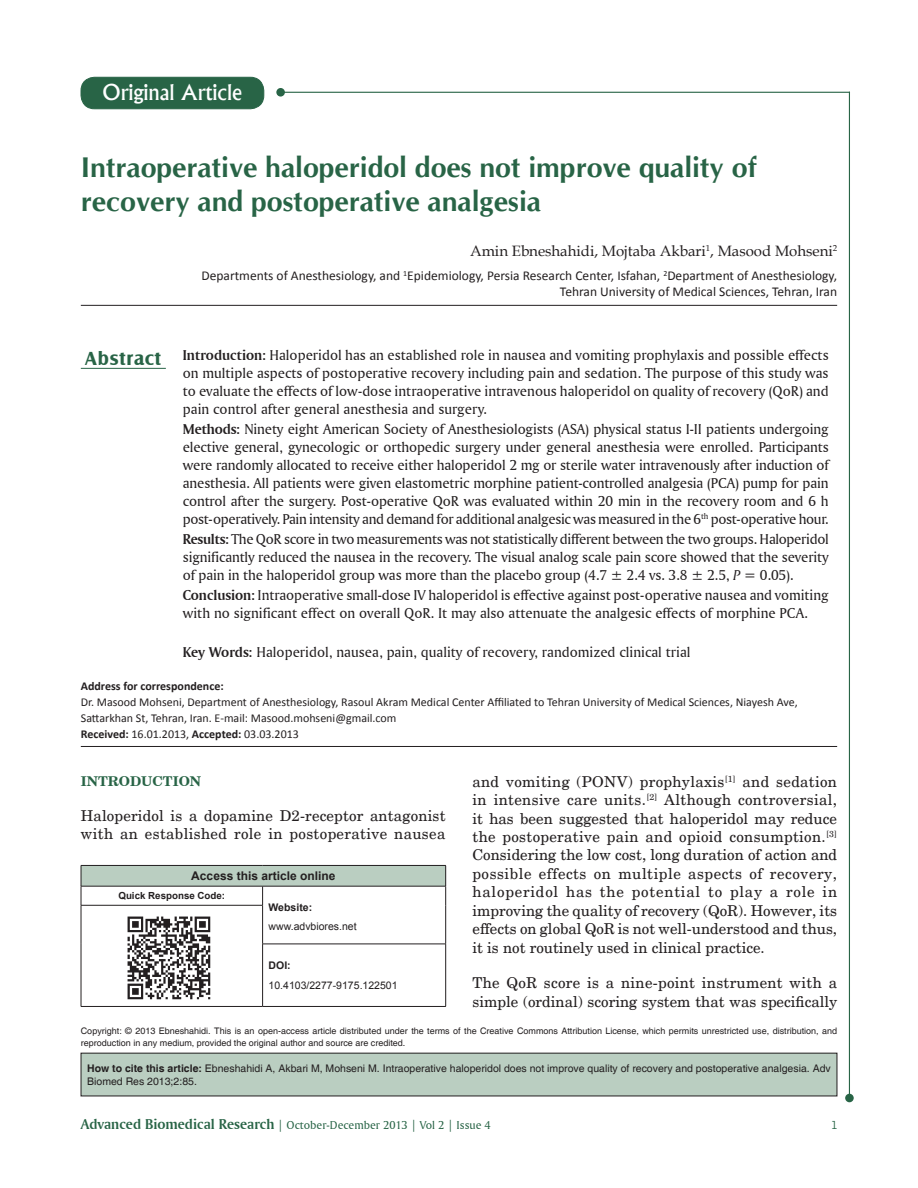
<style>
.page{position:relative;width:918px;height:1188px;background:#fff}
.page>*{position:absolute;margin:0;border:0;box-sizing:border-box;transform-origin:0 0}
.AT{font:700 28.5px/34.2px "CG Omega";color:#286446}
.AH{font:500 21px "Albertus";color:#fff}
.ABSH{font:700 19.5px "Castle T";letter-spacing:.04em;color:#286446}
.ABS{font:15px/18px "Amerigo BT Roman A";letter-spacing:-.005em;color:#231f20;text-align:justify}
.TX{font:15px/18.5px "New Century Schlbk";letter-spacing:.01em;color:#231f20}
.KWD{font:15px "Amerigo BT Roman A";color:#231f20}
.AU{font:15px "Book Antiqua";color:#231f20}
.AFF{font:13.5px/16.2px "Calibri";color:#231f20;text-align:right}
.t1{font:700 13.5px "Century Schoolbook BT";color:#286446}
.ADD{font:12px/15.8px "Calibri";color:#231f20}
.RF{font:12px "Amerigo BT Roman A";color:#286446}
.HIS{font:12px "Calibri";color:#231f20}
.ATAO{font:700 12px "Arial";color:#231f20}
.RF-2{font:12px "Bell Centennial BT Address";color:#286446}
.SRC{font:10.5px/12.6px "Helvetica";color:#231f20}
.DOI{font:10.5px "Arial";color:#231f20}
.WEB{font:10.5px "Arial";color:#231f20}
.WEB-2{font:700 10.5px "Arial";color:#231f20}
.DOI-2{font:700 10.5px "Arial";color:#231f20}
.QRC{font:700 9.75px "Arial";color:#231f20}
.CR{font:9px/12px "Helvetica";color:#231f20}
.s1{font-family:"Amerigo BT Bold A"}
.s2{font-family:"Amerigo BT Italic A"}
.s3{font-weight:700}
.s4{font-family:"Amerigo BT Bold A";font-size:15px}
</style>
<div class="page">
<div style="left:81px;top:77px;width:183px;height:32px;background:#286446;border-radius:14px"></div>
<div style="left:81px;top:77px;width:183px;height:32px;border:1px solid #286446;border-radius:14px"></div>
<hr style="left:281px;top:92px;width:569px;height:1px;background:#286446">
<div style="left:276px;top:88px;width:9px;height:9px;background:#286446;border-radius:50%"></div>
<hr style="left:849px;top:92px;width:1px;height:1005px;background:#286446">
<div style="left:845px;top:1094px;width:9px;height:8px;background:#286446;border-radius:50%"></div>
<hr style="left:81px;top:746px;width:756px;height:1px;background:#231f20">
<hr style="left:81px;top:368px;width:85px;height:1px;background:#286446">
<hr style="left:81px;top:305px;width:756px;height:1px;background:#231f20">
<div style="left:81px;top:865px;width:365px;height:21px;background:#bacec1"></div>
<hr style="left:81px;top:1006px;width:182px;height:1px;background:#231f20">
<hr style="left:81px;top:865px;width:182px;height:1px;background:#231f20">
<hr style="left:263px;top:865px;width:183px;height:1px;background:#231f20">
<hr style="left:81px;top:886px;width:182px;height:1px;background:#231f20">
<svg style="left:81px;top:866px;width:1px;height:39px"></svg>
<hr style="left:263px;top:886px;width:183px;height:1px;background:#231f20">
<svg style="left:445px;top:866px;width:1px;height:39px"></svg>
<hr style="left:445px;top:905px;width:1px;height:39px;background:#231f20">
<hr style="left:81px;top:905px;width:182px;height:1px;background:#231f20">
<hr style="left:81px;top:905px;width:1px;height:39px;background:#231f20">
<hr style="left:81px;top:944px;width:1px;height:62px;background:#231f20">
<hr style="left:445px;top:944px;width:1px;height:62px;background:#231f20">
<hr style="left:263px;top:1006px;width:183px;height:1px;background:#231f20">
<svg style="left:262px;top:886px;width:1px;height:19px"></svg>
<hr style="left:262px;top:905px;width:1px;height:39px;background:#231f20">
<hr style="left:262px;top:944px;width:1px;height:62px;background:#231f20">
<hr style="left:262px;top:944px;width:184px;height:1px;background:#231f20">
<img style="left:127px;top:916px;width:84px;height:84px">
<div style="left:81px;top:1053px;width:756px;height:43px;background:#bacec1"></div>
<p class="AH" style="left:103px;top:80px;width:141px">Original Article</p>
<p class="AT" style="left:81px;top:150px;width:678px">Intraoperative haloperidol does not improve quality of recovery and postoperative analgesia</p>
<p class="AU" style="left:470px;top:240px;width:369px">Amin Ebneshahidi, Mojtaba Akbari<sup>1</sup>, Masood Mohseni<sup>2</sup></p>
<p class="AFF" style="left:201px;top:268px;width:637px">Departments of Anesthesiology, and <sup>1</sup>Epidemiology, Persia Research Center, Isfahan, <sup>2</sup>Department of Anesthesiology,<br>Tehran University of Medical Sciences, Tehran, Iran</p>
<p class="ABS" style="left:183px;top:346px;width:647px"><span class="s1">Introduction:</span> Haloperidol has an established role in nausea and vomiting prophylaxis and possible effects on multiple aspects of postoperative recovery including pain and sedation. The purpose of this study was to evaluate the effects of low‑dose intraoperative intravenous haloperidol on quality of recovery (QoR) and pain control after general anesthesia and surgery.</p>
<p class="ABS" style="left:183px;top:420px;width:647px"><span class="s1">Methods:</span> Ninety eight American Society of Anesthesiologists (ASA) physical status I‑II patients undergoing elective general, gynecologic or orthopedic surgery under general anesthesia were enrolled. Participants were randomly allocated to receive either haloperidol 2 mg or sterile water intravenously after induction of anesthesia. All patients were given elastometric morphine patient‑controlled analgesia (PCA) pump for pain control after the surgery. Post‑operative QoR was evaluated within 20 min in the recovery room and 6 h post‑operatively. Pain intensity and demand for additional analgesic was measured in the 6<sup>th</sup> post‑operative hour.</p>
<p class="ABS" style="left:183px;top:530px;width:647px"><span class="s1">Results:</span> The QoR score in two measurements was not statistically different between the two groups. Haloperidol significantly reduced the nausea in the recovery. The visual analog scale pain score showed that the severity of pain in the haloperidol group was more than the placebo group (4.7 ± 2.4 vs. 3.8 ± 2.5, <span class="s2">P</span> = 0.05).</p>
<p class="ABS" style="left:183px;top:586px;width:647px"><span class="s1">Conclusion:</span> Intraoperative small‑dose IV haloperidol is effective against post‑operative nausea and vomiting with no significant effect on overall QoR. It may also attenuate the analgesic effects of morphine PCA.</p>
<p class="KWD" style="left:183px;top:643px;width:509px"><span class="s1">Key Words:</span> Haloperidol, nausea, pain, quality of recovery, randomized clinical trial</p>
<p class="ADD" style="left:81px;top:679px;width:718px"><span class="s3">Address for correspondence:<br></span>Dr. Masood Mohseni, Department of Anesthesiology, Rasoul Akram Medical Center Affiliated to Tehran University of Medical Sciences, Niayesh Ave,<br>Sattarkhan St, Tehran, Iran. E‑mail: Masood.mohseni@gmail.com</p>
<p class="HIS" style="left:81px;top:726px;width:220px"><span class="s3">Received:</span> 16.01.2013, <span class="s3">Accepted:</span> 03.03.2013</p>
<p class="ABSH" style="left:85px;top:347px;width:78px">Abstract</p>
<p class="TX" style="left:472px;top:772px;width:366px;text-align:justify">and vomiting (PONV) prophylaxis<sup>[1]</sup> and sedation in intensive care units.<sup>[2]</sup> Although controversial, it has been suggested that haloperidol may reduce the postoperative pain and opioid consumption.<sup>[3] </sup>Considering the low cost, long duration of action and possible effects on multiple aspects of recovery, haloperidol has the potential to play a role in improving the quality of recovery (QoR). However, its effects on global QoR is not well‑understood and thus, it is not routinely used in clinical practice.</p>
<p class="TX" style="left:472px;top:974px;width:366px">The QoR score is a nine‑point instrument with a simple (ordinal) scoring system that was specifically</p>
<h1 class="t1" style="left:81px;top:773px;width:122px">INTRODUCTION</h1>
<p class="TX" style="left:81px;top:807px;width:366px;line-height:18px">Haloperidol is a dopamine D2‑receptor antagonist with an established role in postoperative nausea</p>
<p class="ATAO" style="left:191px;top:868px;width:146px">Access this article online</p>
<p class="QRC" style="left:118px;top:889px;width:108px">Quick Response Code:</p>
<p class="WEB-2" style="left:269px;top:900px;width:45px">Website:</p>
<p class="WEB" style="left:269px;top:920px;width:90px">www.advbiores.net</p>
<p class="DOI-2" style="left:269px;top:959px;width:24px">DOI:</p>
<p class="DOI" style="left:269px;top:978px;width:131px">10.4103/2277-9175.122501</p>
<p class="CR" style="left:81px;top:1026px;width:758px">Copyright: © 2013 Ebneshahidi. This is an open‑access article distributed under the terms of the Creative Commons Attribution License, which permits unrestricted use, distribution, and reproduction in any medium, provided the original author and source are credited.</p>
<p class="SRC" style="left:87px;top:1062px;width:745px"><span class="s3">How to cite this article:</span> Ebneshahidi A, Akbari M, Mohseni M. Intraoperative haloperidol does not improve quality of recovery and postoperative analgesia. Adv<br>Biomed Res 2013;2:85.</p>
<p class="RF" style="left:81px;top:1118px;width:411px"><span class="s4">Advanced Biomedical Research</span> | October-December 2013 | Vol 2 | Issue 4</p>
<p class="RF-2" style="left:832px;top:1118px;width:7px">1</p>
</div>
